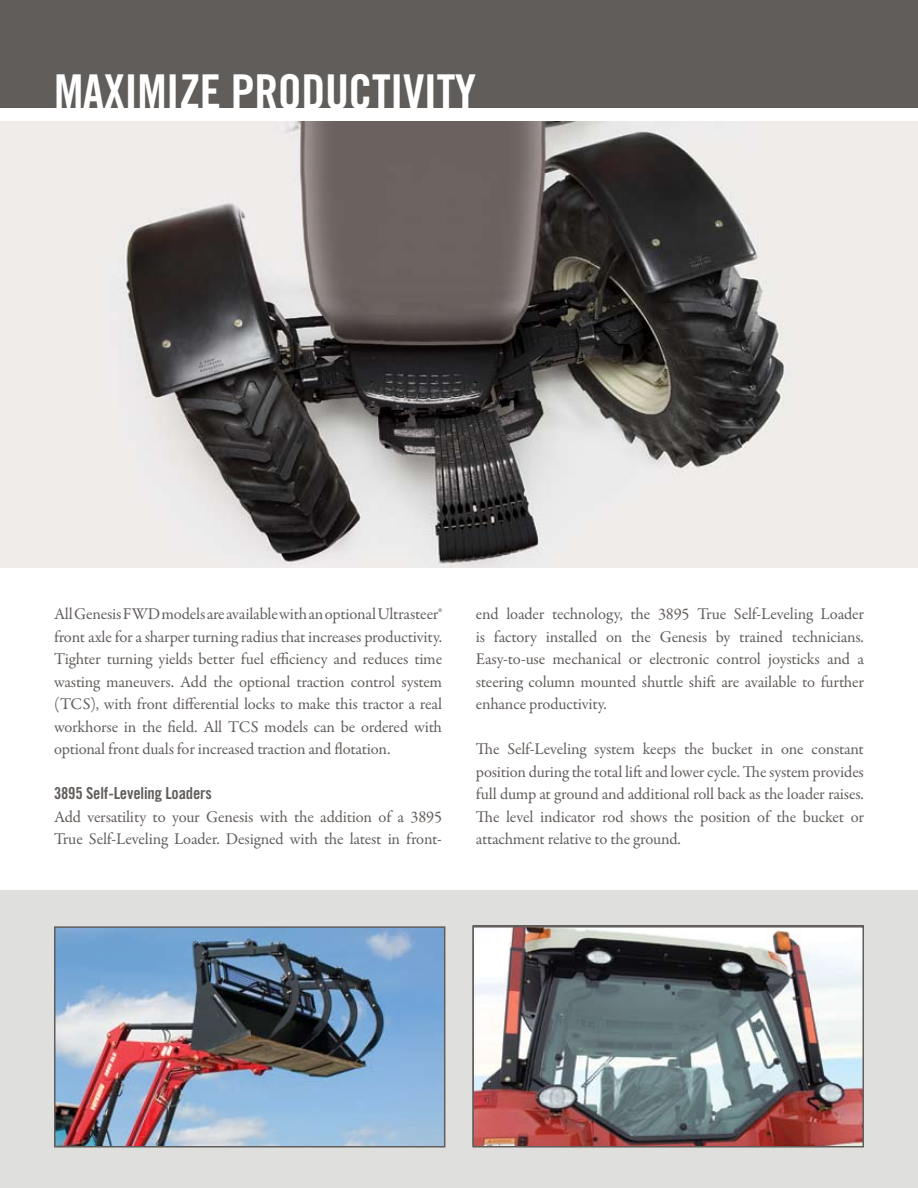
<style>
.page{position:relative;width:918px;height:1188px;background:#fff}
.page>*{position:absolute;margin:0;border:0;box-sizing:border-box;transform-origin:0 0}
.t1{font:48px "Trade Gothic LT Std Bd Cn 20";letter-spacing:-.01em;color:#fff}
.t2{font:16.5px/22.5px "Garamond Premr Pro";letter-spacing:-.01em;color:#615d5b;text-align:justify}
.t3{font:16.5px "Trade Gothic LT Std Bd Cn 20";letter-spacing:-.01em;color:#615d5b}
</style>
<div class="page">
<img style="left:0;top:122px;width:918px;height:445px">
<div style="left:0;top:890px;width:918px;height:298px;background:#dfdfde"></div>
<div style="left:0;top:0;width:918px;height:108px;background:#615d5b"></div>
<img style="left:57px;top:929px;width:385px;height:216px">
<div style="left:54px;top:926px;width:391px;height:222px;border:2px solid #615d5b"></div>
<img style="left:475px;top:929px;width:386px;height:216px">
<div style="left:472px;top:926px;width:392px;height:222px;border:2px solid #615d5b"></div>
<h1 class="t1" style="left:54px;top:63px;width:424px">Maximize Productivity</h1>
<p class="t2" style="left:54px;top:603px;width:390px">All Genesis FWD models are available with an optional Ultrasteer® front axle for a sharper turning radius that increases productivity.<br>Tighter turning yields better fuel efficiency and reduces time wasting maneuvers. Add the optional traction control system (TCS), with front differential locks to make this tractor a real workhorse in the field. All TCS models can be ordered with optional front duals for increased traction and flotation.</p>
<p class="t3" style="left:54px;top:784px;width:160px">3895 Self-Leveling Loaders</p>
<p class="t2" style="left:54px;top:806px;width:390px">Add versatility to your Genesis with the addition of a 3895<br>True Self-Leveling Loader. Designed with the latest in front-</p>
<p class="t2" style="left:476px;top:603px;width:390px">end loader technology, the 3895 True Self-Leveling Loader is factory installed on the Genesis by trained technicians.<br>Easy-to-use mechanical or electronic control joysticks and a steering column mounted shuttle shift are available to further enhance productivity.</p>
<p class="t2" style="left:476px;top:738px;width:390px">The Self-Leveling system keeps the bucket in one constant position during the total lift and lower cycle. The system provides full dump at ground and additional roll back as the loader raises.<br>The level indicator rod shows the position of the bucket or attachment relative to the ground.</p>
</div>
